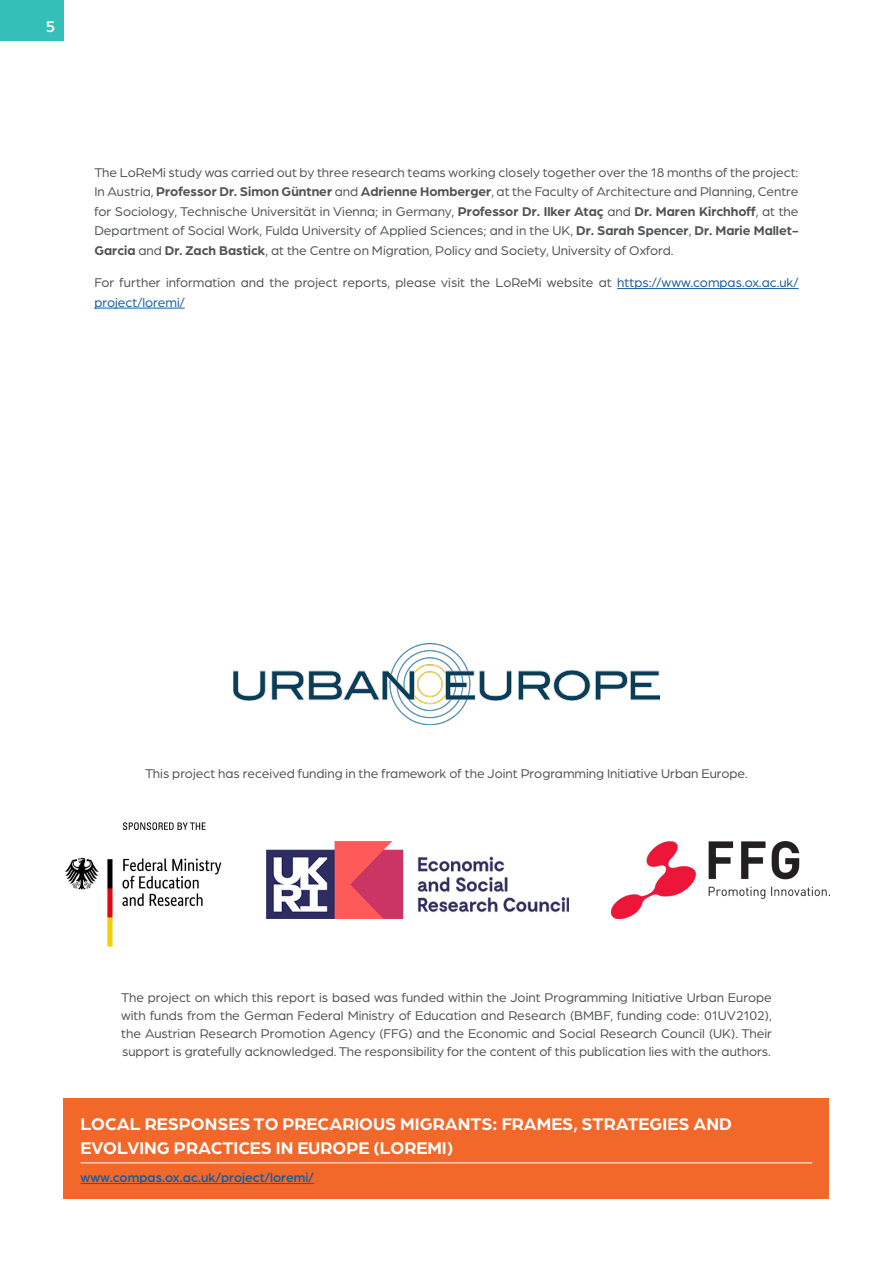
<style>
.page{position:relative;width:893px;height:1263px;background:#fff}
.page>*{position:absolute;margin:0;border:0;box-sizing:border-box;transform-origin:0 0}
.Acknowledgements{font:700 18px/24px "Arboria";color:#fff}
.t1{font:500 16.5px "Arboria";color:#fff}
.Body_text{font:13.5px/19.5px "Arboria";color:#515456;text-align:justify}
.Back_page_body_text{font:500 13.5px "Arboria";color:#175d9e}
.s1{font-weight:700}
.s2{color:#175d9e}
</style>
<div class="page">
<div style="left:0;top:0;width:64px;height:40px;background:#35bfb9"></div>
<div style="left:64px;top:1098px;width:765px;height:101px;background:#f2682a"></div>
<hr style="left:81px;top:1162px;width:731px;height:1px;background:#fff">
<hr style="left:81px;top:1183px;width:233px;height:1px;background:#175d9e">
<hr style="left:617px;top:288px;width:182px;height:1px;background:#175d9e">
<hr style="left:94px;top:308px;width:91px;height:1px;background:#175d9e">
<img style="left:234px;top:644px;width:425px;height:80px">
<img style="left:65px;top:822px;width:157px;height:125px">
<img style="left:267px;top:842px;width:302px;height:76px">
<img style="left:612px;top:842px;width:217px;height:76px">
<p class="t1" style="left:46px;top:15px;width:11px">5</p>
<p class="Body_text" style="left:94px;top:162px;width:706px">The LoReMi study was carried out by three research teams working closely together over the 18 months of the project:<br>In Austria, <span class="s1">Professor Dr. Simon Güntner</span> and <span class="s1">Adrienne Homberger</span>, at the Faculty of Architecture and Planning, Centre for Sociology, Technische Universität in Vienna; in Germany, <span class="s1">Professor Dr. Ilker Ataç</span> and <span class="s1">Dr. Maren Kirchhoff</span>, at the Department of Social Work, Fulda University of Applied Sciences; and in the UK, <span class="s1">Dr. Sarah Spencer</span>, <span class="s1">Dr. Marie Mallet-Garcia</span> and <span class="s1">Dr. Zach Bastick</span>, at the Centre on Migration, Policy and Society, University of Oxford.</p>
<p class="Body_text" style="left:94px;top:272px;width:706px">For further information and the project reports, please visit the LoReMi website at <span class="s2">https://www.compas.ox.ac.uk/ project/loremi/</span></p>
<p class="Body_text" style="left:145px;top:763px;width:604px">This project has received funding in the framework of the Joint Programming Initiative Urban Europe.</p>
<p class="Body_text" style="left:121px;top:988px;width:652px;line-height:18px">The project on which this report is based was funded within the Joint Programming Initiative Urban Europe with funds from the German Federal Ministry of Education and Research (BMBF, funding code: 01UV2102), the Austrian Research Promotion Agency (FFG) and the Economic and Social Research Council (UK). Their support is gratefully acknowledged. The responsibility for the content of this publication lies with the authors.</p>
<p class="Acknowledgements" style="left:81px;top:1111px;width:653px">LOCAL RESPONSES TO PRECARIOUS MIGRANTS: FRAMES, STRATEGIES AND<br>EVOLVING PRACTICES IN EUROPE (LOREMI)</p>
<p class="Back_page_body_text" style="left:81px;top:1168px;width:235px">www.compas.ox.ac.uk/project/loremi/</p>
</div>
